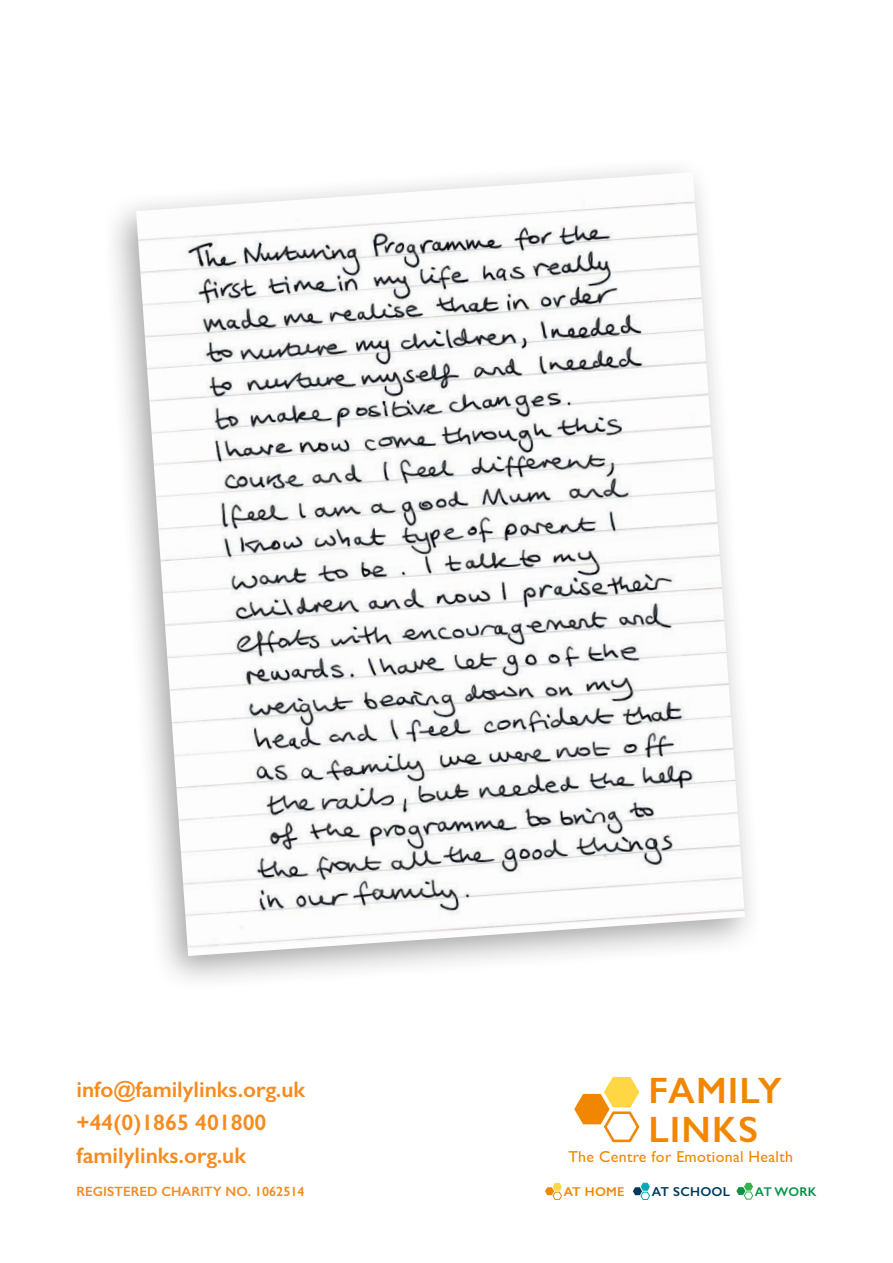
<style>
.page{position:relative;width:893px;height:1263px;background:#fff}
.page>*{position:absolute;margin:0;border:0;box-sizing:border-box;transform-origin:0 0}
.t1{font:600 36.75px/39.2px "Gill Sans";letter-spacing:.03em;color:#f18700}
.bold_orange{font:600 22.5px "Gill Sans";color:#f68b1f}
.t2{font:15.9px "Gill Sans";letter-spacing:.02em;color:#f18700}
.bold_orange-2{font:600 13.5px "Gill Sans";color:#f68b1f}
.t3{font:600 13.05px "Gill Sans";letter-spacing:.02em;color:#00395c}
.t4{font:600 12.9px "Gill Sans";letter-spacing:.02em;color:#f18700}
.t5{font:600 12.75px "Gill Sans";letter-spacing:.01em;color:#009547}
.s1{color:#0c8948}
</style>
<div class="page">
<svg style="left:574px;top:1077px;width:66px;height:66px"></svg>
<svg style="left:545px;top:1183px;width:17px;height:17px"></svg>
<svg style="left:633px;top:1183px;width:17px;height:17px"></svg>
<svg style="left:736px;top:1183px;width:17px;height:16px"></svg>
<div style="left:101px;top:155px;width:663px;height:838px;background:#231f20;opacity:.4"></div>
<img style="left:136px;top:172px;width:609px;height:784px">
<p class="bold_orange" style="left:77px;top:1076px;width:230px">info@familylinks.org.uk</p>
<p class="bold_orange" style="left:77px;top:1109px;width:191px">+44(0)1865 401800</p>
<p class="bold_orange" style="left:77px;top:1142px;width:171px">familylinks.org.uk</p>
<p class="bold_orange-2" style="left:77px;top:1183px;width:230px">REGISTERED CHARITY NO. 1062514</p>
<p class="t1" style="left:648px;top:1070px;width:135px">FAMILY<br>LINKS</p>
<p class="t2" style="left:568px;top:1147px;width:226px">The Centre for Emotional Health</p>
<p class="t4" style="left:564px;top:1183px;width:62px">AT HOME</p>
<p class="t3" style="left:652px;top:1183px;width:80px">AT SCHOOL</p>
<p class="t5" style="left:755px;top:1183px;width:63px">AT WO<span class="s1">RK</span></p>
</div>
